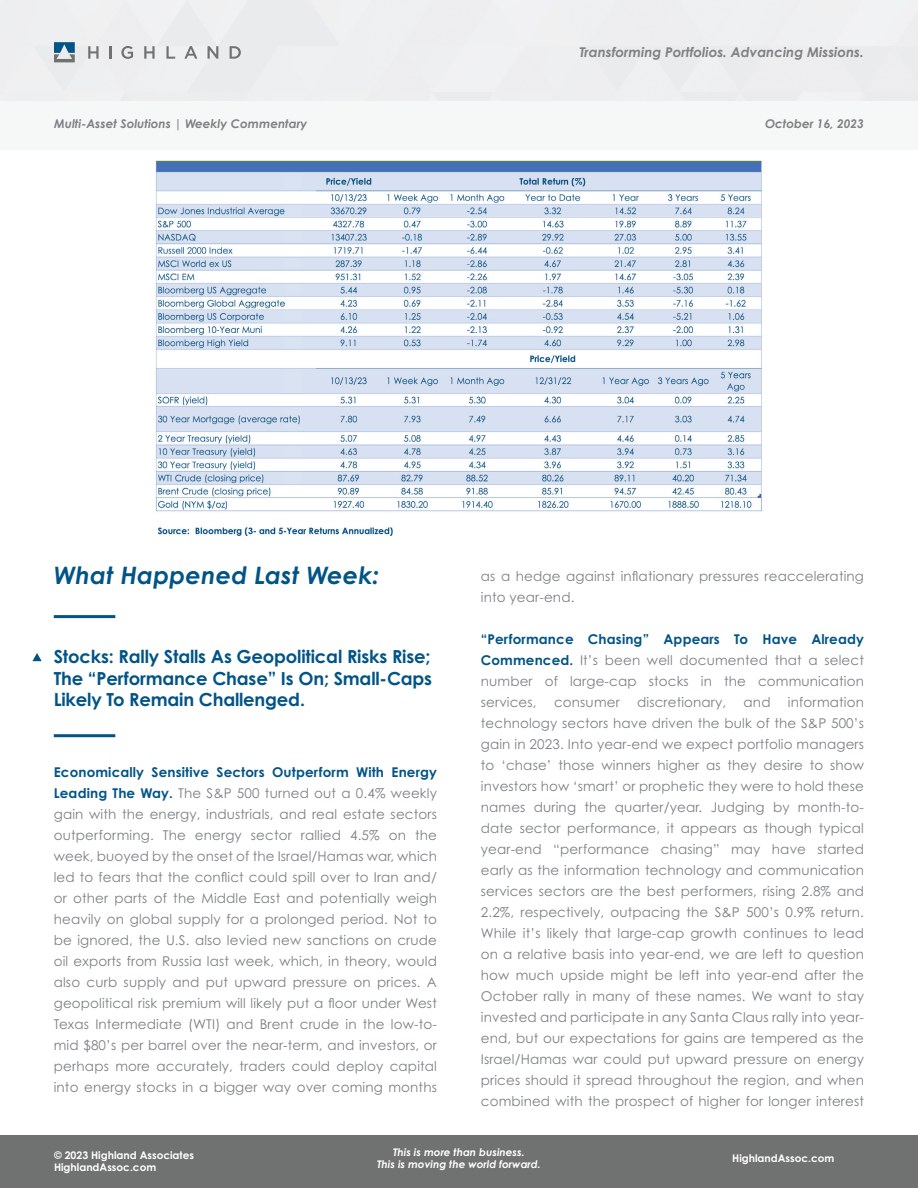
<style>
.page{position:relative;width:918px;height:1188px;background:#fff}
.page>*{position:absolute;margin:0;border:0;box-sizing:border-box;transform-origin:0 0}
.t1{font:italic 700 24px "Century Gothic Std";letter-spacing:.01em;color:#015486}
.t2{font:700 18px/21.6px "Century Gothic Std";letter-spacing:-.01em;color:#015486;text-align:justify}
.t3{font:13.5px/21px "Century Gothic Std";letter-spacing:.01em;color:#7e8083;text-align:justify}
.t4{font:italic 700 13.5px "Century Gothic Std";color:#7e8083}
.t5{font:italic 700 12px "Century Gothic Std";color:#7e8083}
.t6{font:700 10.5px/12.6px "Century Gothic Std";color:#fff}
.t7{font:italic 700 10.5px/12.6px "Century Gothic Std";color:#fff;text-align:center}
.s1{font-weight:700;color:#015486}
</style>
<div class="page">
<div style="left:0;top:1135px;width:918px;height:53px;background:#707271"></div>
<svg style="left:54px;top:42px;width:21px;height:20px"></svg>
<svg style="left:88px;top:46px;width:11px;height:13px"></svg>
<svg style="left:110px;top:46px;width:2px;height:13px"></svg>
<svg style="left:121px;top:46px;width:12px;height:13px"></svg>
<svg style="left:144px;top:46px;width:11px;height:13px"></svg>
<svg style="left:166px;top:46px;width:9px;height:13px"></svg>
<svg style="left:184px;top:46px;width:13px;height:13px"></svg>
<svg style="left:208px;top:46px;width:10px;height:13px"></svg>
<svg style="left:230px;top:46px;width:11px;height:13px"></svg>
<div style="left:0;top:102px;width:918px;height:48px;background:#f6f8f8"></div>
<svg style="left:32px;top:653px;width:10px;height:8px"></svg>
<hr style="left:54px;top:734px;width:61px;height:3px;background:#015486">
<hr style="left:54px;top:615px;width:61px;height:3px;background:#015486">
<img style="left:155px;top:160px;width:607px;height:376px">
<p class="t5" style="left:54px;top:116px;width:255px">Multi-Asset Solutions | Weekly Commentary</p>
<p class="t4" style="left:579px;top:44px;width:286px">Transforming Portfolios. Advancing Missions.</p>
<p class="t5" style="left:765px;top:116px;width:100px">October 16, 2023</p>
<h1 class="t1" style="left:54px;top:560px;width:327px">What Happened Last Week:</h1>
<p class="t3" style="left:481px;top:565px;width:385px">as a hedge against inflationary pressures reaccelerating into year-end.</p>
<p class="t3" style="left:481px;top:628px;width:385px"><span class="s1">“Performance Chasing” Appears To Have Already Commenced.</span> It’s been well documented that a select number of large-cap stocks in the communication services,</p>
<h2 class="t2" style="left:54px;top:646px;width:380px">Stocks: Rally Stalls As Geopolitical Risks Rise; The “Performance Chase” Is On; Small-Caps Likely To Remain Challenged.</h2>
<p class="t3" style="left:481px;top:691px;width:385px;text-indent:307px">information technology sectors have driven the bulk of the S&amp;P 500’s gain in 2023. Into year-end we expect portfolio managers to ‘chase’ those winners higher as they desire to show investors how ‘smart’ or prophetic they were to hold these names during the quarter/year. Judging by month-to&shy;date sector performance, it appears as though typical year-end “performance chasing” may have started early as the information technology and communication services sectors are the best performers, rising 2.8% and 2.2%, respectively, outpacing the S&amp;P 500’s 0.9% return.<br>While it’s likely that large-cap growth continues to lead on a relative basis into year-end, we are left to question how much upside might be left into year-end after the October rally in many of these names. We want to stay invested and participate in any Santa Claus rally into year&shy;end, but our expectations for gains are tempered as the Israel/Hamas war could put upward pressure on energy prices should it spread throughout the region, and when combined with the prospect of higher for longer interest</p>
<p class="t7" style="left:377px;top:1146px;width:165px">This is more than business.<br>This is moving the world forward.</p>
<p class="t3" style="left:554px;top:691px;width:67px">consumer</p>
<p class="t3" style="left:637px;top:691px;width:91px">discretionary,</p>
<p class="t3" style="left:744px;top:691px;width:28px">and</p>
<p class="t3" style="left:54px;top:761px;width:385px"><span class="s1">Economically Sensitive Sectors Outperform With Energy Leading The Way.</span> The S&amp;P 500 turned out a 0.4% weekly gain with the energy, industrials, and real estate sectors outperforming. The energy sector rallied 4.5% on the week, buoyed by the onset of the Israel/Hamas war, which led to fears that the conflict could spill over to Iran and/ or other parts of the Middle East and potentially weigh heavily on global supply for a prolonged period. Not to be ignored, the U.S. also levied new sanctions on crude oil exports from Russia last week, which, in theory, would also curb supply and put upward pressure on prices. A geopolitical risk premium will likely put a floor under West Texas Intermediate (WTI) and Brent crude in the low-to&shy;mid $80’s per barrel over the near-term, and investors, or perhaps more accurately, traders could deploy capital into energy stocks in a bigger way over coming months</p>
<p class="t6" style="left:54px;top:1149px;width:142px">© 2023 Highland Associates<br>HighlandAssoc.com</p>
<p class="t6" style="left:732px;top:1152px;width:104px">HighlandAssoc.com</p>
</div>
